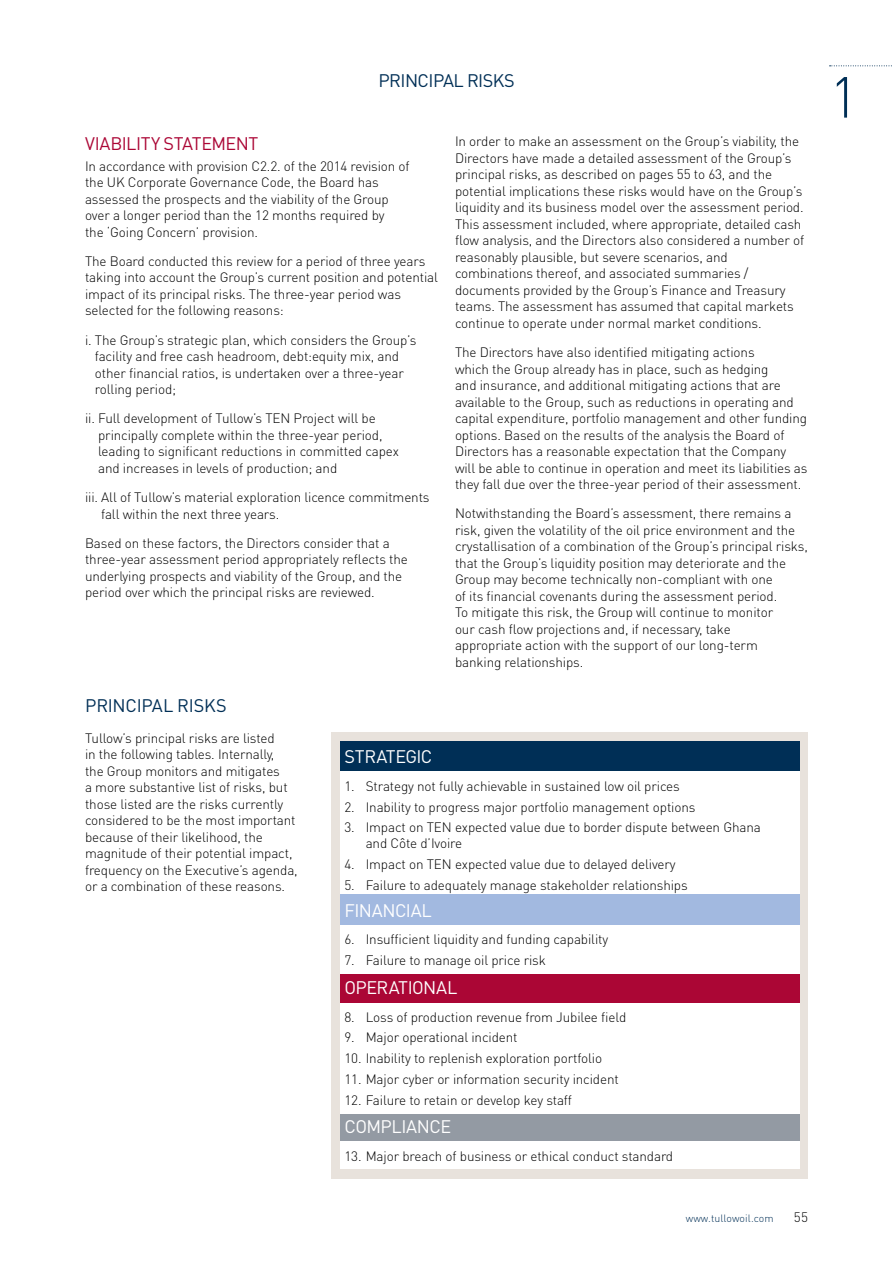
<style>
.page{position:relative;width:893px;height:1263px;background:#fff}
.page>*{position:absolute;margin:0;border:0;box-sizing:border-box;transform-origin:0 0}
.t1{font:300 57px "DINOT";color:#002f56}
.t2{font:18px "DINOT";letter-spacing:-.025em;color:#fff}
.t3{font:18px "DINOT";letter-spacing:-.03em;color:#002f56}
.t4{font:18px "DINOT";letter-spacing:-.02em;color:#ab0635}
.t5{font:300 13.5px/16.5px "DINOT";letter-spacing:-.01em;color:#000}
.t6{font:300 10.5px "DINOT";letter-spacing:.01em;color:#002f56}
</style>
<div class="page">
<svg style="left:830px;top:65px;width:62px;height:1px"></svg>
<div style="left:332px;top:733px;width:476px;height:446px;background:#e8e2dc"></div>
<div style="left:340px;top:741px;width:459px;height:31px;background:#002f56"></div>
<div style="left:340px;top:772px;width:459px;height:126px;background:#fff"></div>
<div style="left:340px;top:1111px;width:459px;height:31px;background:#939aa3"></div>
<div style="left:340px;top:1142px;width:459px;height:27px;background:#fff"></div>
<div style="left:340px;top:972px;width:459px;height:31px;background:#ab0635"></div>
<div style="left:340px;top:1003px;width:459px;height:110px;background:#fff"></div>
<div style="left:340px;top:894px;width:459px;height:31px;background:#a2b9e0"></div>
<div style="left:340px;top:925px;width:459px;height:48px;background:#fff"></div>
<h2 class="t3" style="left:378px;top:70px;width:138px">PRINCIPAL RISKS</h2>
<h2 class="t4" style="left:85px;top:132px;width:175px">VIABILITY STATEMENT</h2>
<p class="t5" style="left:85px;top:157px;width:326px">In accordance with provision C2.2. of the 2014 revision of the UK Corporate Governance Code, the Board has assessed the prospects and the viability of the Group over a longer period than the 12 months required by<br>the ‘Going Concern’ provision.</p>
<p class="t5" style="left:85px;top:252px;width:354px">The Board conducted this review for a period of three years taking into account the Group’s current position and potential impact of its principal risks. The three-year period was selected for the following reasons:</p>
<p class="t5" style="left:95px;top:331px;width:323px;text-indent:-10px">i. The Group’s strategic plan, which considers the Group’s facility and free cash headroom, debt:equity mix, and other financial ratios, is undertaken over a three-year rolling period;</p>
<p class="t5" style="left:98px;top:410px;width:302px;text-indent:-13px">ii. Full development of Tullow’s TEN Project will be principally complete within the three-year period, leading to significant reductions in committed capex and increases in levels of production; and</p>
<p class="t5" style="left:101px;top:488px;width:330px;text-indent:-16px">iii. All of Tullow’s material exploration licence commitments fall within the next three years.</p>
<p class="t5" style="left:85px;top:534px;width:324px">Based on these factors, the Directors consider that a three-year assessment period appropriately reflects the underlying prospects and viability of the Group, and the period over which the principal risks are reviewed.</p>
<h2 class="t3" style="left:85px;top:694px;width:143px">PRINCIPAL RISKS</h2>
<p class="t5" style="left:455px;top:133px;width:351px">In order to make an assessment on the Group’s viability, the Directors have made a detailed assessment of the Group’s principal risks, as described on pages 55 to 63, and the potential implications these risks would have on the Group’s liquidity and its business model over the assessment period.<br>This assessment included, where appropriate, detailed cash flow analysis, and the Directors also considered a number of reasonably plausible, but severe scenarios, and combinations thereof, and associated summaries / documents provided by the Group’s Finance and Treasury teams. The assessment has assumed that capital markets continue to operate under normal market conditions.</p>
<p class="t5" style="left:455px;top:343px;width:354px">The Directors have also identified mitigating actions<br>which the Group already has in place, such as hedging<br>and insurance, and additional mitigating actions that are available to the Group, such as reductions in operating and capital expenditure, portfolio management and other funding options. Based on the results of the analysis the Board of Directors has a reasonable expectation that the Company will be able to continue in operation and meet its liabilities as they fall due over the three-year period of their assessment.</p>
<p class="t5" style="left:455px;top:505px;width:354px">Notwithstanding the Board’s assessment, there remains a risk, given the volatility of the oil price environment and the crystallisation of a combination of the Group’s principal risks, that the Group’s liquidity position may deteriorate and the Group may become technically non-compliant with one<br>of its financial covenants during the assessment period.<br>To mitigate this risk, the Group will continue to monitor<br>our cash flow projections and, if necessary, take<br>appropriate action with the support of our long-term<br>banking relationships.</p>
<p class="t5" style="left:85px;top:729px;width:214px">Tullow’s principal risks are listed<br>in the following tables. Internally,<br>the Group monitors and mitigates<br>a more substantive list of risks, but those listed are the risks currently considered to be the most important because of their likelihood, the magnitude of their potential impact, frequency on the Executive’s agenda, or a combination of these reasons.</p>
<h2 class="t2" style="left:344px;top:746px;width:89px">STRATEGIC</h2>
<p class="t5" style="left:344px;top:777px;width:337px">1. Strategy not fully achievable in sustained low oil prices</p>
<p class="t5" style="left:344px;top:798px;width:353px">2. Inability to progress major portfolio management options</p>
<p class="t5" style="left:366px;top:819px;width:397px;line-height:15.8px;text-indent:-21px">3. Impact on TEN expected value due to border dispute between Ghana and Côte d’Ivoire</p>
<p class="t5" style="left:344px;top:855px;width:333px">4. Impact on TEN expected value due to delayed delivery</p>
<p class="t5" style="left:344px;top:876px;width:345px">5. Failure to adequately manage stakeholder relationships</p>
<h2 class="t2" style="left:344px;top:899px;width:89px">FINANCIAL</h2>
<p class="t5" style="left:344px;top:930px;width:265px">6. Insufficient liquidity and funding capability</p>
<p class="t5" style="left:344px;top:951px;width:203px">7. Failure to manage oil price risk</p>
<h2 class="t2" style="left:344px;top:977px;width:114px">OPERATIONAL</h2>
<p class="t5" style="left:344px;top:1008px;width:283px">8. Loss of production revenue from Jubilee field</p>
<p class="t5" style="left:344px;top:1029px;width:175px">9. Major operational incident</p>
<p class="t5" style="left:344px;top:1049px;width:259px">10. Inability to replenish exploration portfolio</p>
<p class="t5" style="left:344px;top:1070px;width:276px">11. Major cyber or information security incident</p>
<p class="t5" style="left:344px;top:1091px;width:229px">12. Failure to retain or develop key staff</p>
<h2 class="t2" style="left:344px;top:1115px;width:108px">COMPLIANCE</h2>
<p class="t5" style="left:344px;top:1147px;width:330px">13. Major breach of business or ethical conduct standard</p>
<p class="t6" style="left:686px;top:1211px;width:90px">www.tullowoil.com</p>
<p class="t5" style="left:794px;top:1208px;width:16px">55</p>
<h1 class="t1" style="left:829px;top:58px;width:31px">1</h1>
</div>
